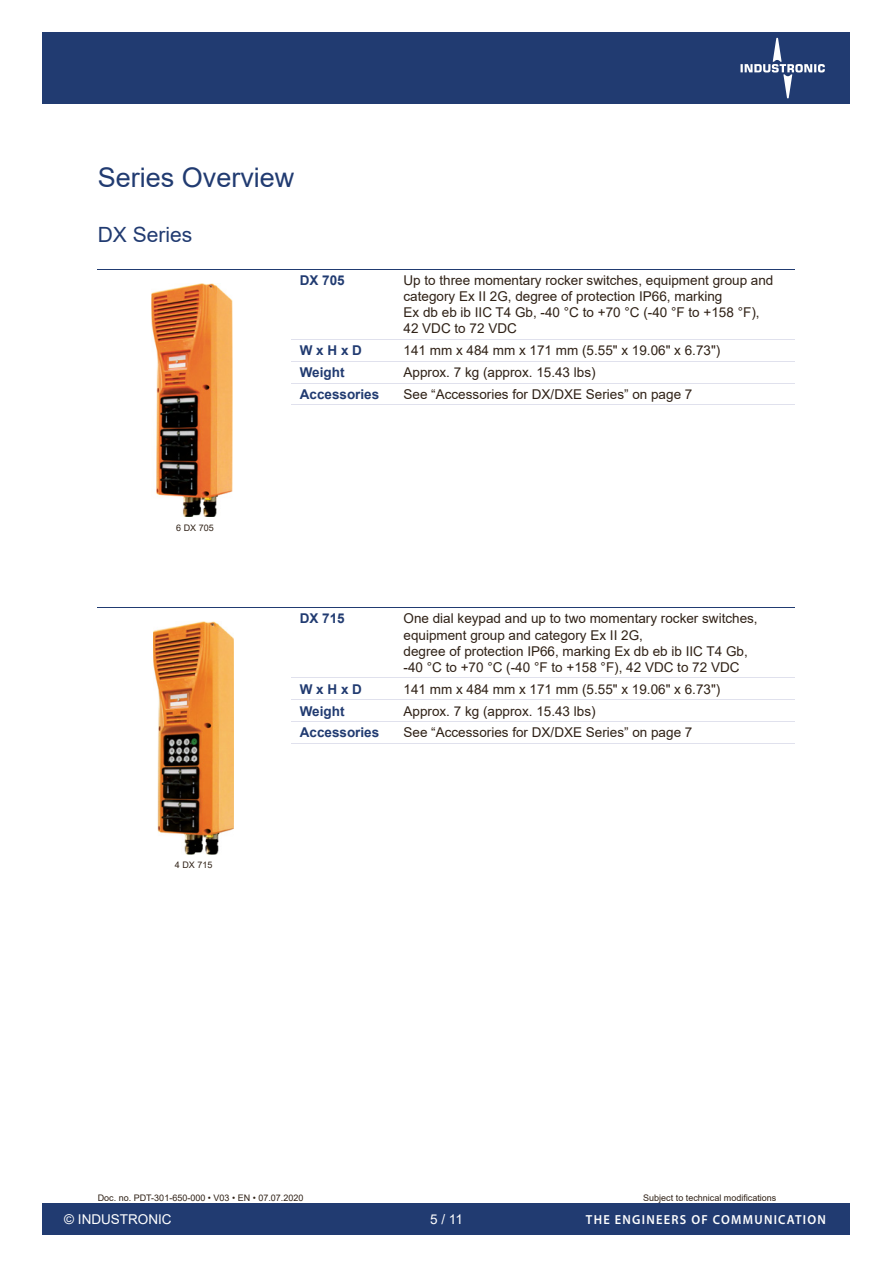
<style>
.page{position:relative;width:893px;height:1263px;background:#fff}
.page>*{position:absolute;margin:0;border:0;box-sizing:border-box;transform-origin:0 0}
.t1{font:27px "Arial";color:#213b71}
.t2{font:21px "Arial";color:#213b71}
.t3{font:13.5px/16.2px "Arial";color:#2f2116}
.t4{font:700 13.5px "Arial";color:#213b71}
.t5{font:13.5px "Arial";color:#fff}
.t6{font:600 13.2px "Myriad Pro";letter-spacing:.1em;color:#fff;scale:.95 1}
.t7{font:9px "Arial";color:#2f2116}
</style>
<div class="page">
<div style="left:43px;top:1203px;width:807px;height:32px;background:#213b71"></div>
<div style="left:43px;top:32px;width:807px;height:72px;background:#213b71"></div>
<svg style="left:740px;top:38px;width:85px;height:61px"></svg>
<hr style="left:98px;top:269px;width:697px;height:1px;background:#213b71">
<hr style="left:292px;top:339px;width:503px;height:1px;background:#e0e1ed">
<hr style="left:292px;top:361px;width:503px;height:1px;background:#e0e1ed">
<hr style="left:292px;top:383px;width:503px;height:1px;background:#e0e1ed">
<hr style="left:292px;top:405px;width:503px;height:1px;background:#e0e1ed">
<img style="left:151px;top:283px;width:81px;height:234px">
<hr style="left:98px;top:607px;width:697px;height:1px;background:#213b71">
<hr style="left:292px;top:677px;width:503px;height:1px;background:#e0e1ed">
<hr style="left:292px;top:699px;width:503px;height:1px;background:#e0e1ed">
<hr style="left:292px;top:721px;width:503px;height:1px;background:#e0e1ed">
<hr style="left:292px;top:743px;width:503px;height:1px;background:#e0e1ed">
<img style="left:153px;top:622px;width:81px;height:233px">
<h1 class="t1" style="left:98px;top:163px;width:198px">Series Overview</h1>
<h2 class="t2" style="left:98px;top:223px;width:96px">DX Series</h2>
<p class="t7" style="left:176px;top:522px;width:39px">6 DX 705</p>
<p class="t7" style="left:175px;top:860px;width:39px">4 DX 715</p>
<p class="t4" style="left:300px;top:273px;width:47px">DX 705</p>
<p class="t3" style="left:404px;top:272px;width:371px">Up to three momentary rocker switches, equipment group and category Ex II 2G, degree of protection IP66, marking<br>Ex db eb ib IIC T4 Gb, -40 °C to +70 °C (-40 °F to +158 °F), 42 VDC to 72 VDC</p>
<p class="t4" style="left:300px;top:343px;width:64px">W x H x D</p>
<p class="t3" style="left:404px;top:342px;width:318px">141 mm x 484 mm x 171 mm (5.55" x 19.06" x 6.73")</p>
<p class="t4" style="left:300px;top:365px;width:46px">Weight</p>
<p class="t3" style="left:404px;top:364px;width:194px">Approx. 7 kg (approx. 15.43 lbs)</p>
<p class="t4" style="left:300px;top:387px;width:81px">Accessories</p>
<p class="t3" style="left:404px;top:386px;width:290px">See “Accessories for DX/DXE Seriesˮ on page 7</p>
<p class="t4" style="left:300px;top:611px;width:47px">DX 715</p>
<p class="t3" style="left:404px;top:610px;width:356px">One dial keypad and up to two momentary rocker switches, equipment group and category Ex II 2G,<br>degree of protection IP66, marking Ex db eb ib IIC T4 Gb, -40 °C to +70 °C (-40 °F to +158 °F), 42 VDC to 72 VDC</p>
<p class="t4" style="left:300px;top:681px;width:64px">W x H x D</p>
<p class="t3" style="left:404px;top:681px;width:318px">141 mm x 484 mm x 171 mm (5.55" x 19.06" x 6.73")</p>
<p class="t4" style="left:300px;top:703px;width:46px">Weight</p>
<p class="t3" style="left:404px;top:703px;width:194px">Approx. 7 kg (approx. 15.43 lbs)</p>
<p class="t4" style="left:300px;top:725px;width:81px">Accessories</p>
<p class="t3" style="left:404px;top:725px;width:290px">See “Accessories for DX/DXE Seriesˮ on page 7</p>
<p class="t7" style="left:98px;top:1193px;width:207px">Doc. no. PDT-301-650-000 • V03 • EN • 07.07.2020</p>
<p class="t7" style="left:643px;top:1193px;width:135px">Subject to technical modifications</p>
<p class="t5" style="left:64px;top:1211px;width:109px">© INDUSTRONIC</p>
<p class="t5" style="left:430px;top:1211px;width:34px">5 / 11</p>
<p class="t6" style="left:586px;top:1212px;width:254px">THE ENGINEERS OF COMMUNICATION</p>
</div>
